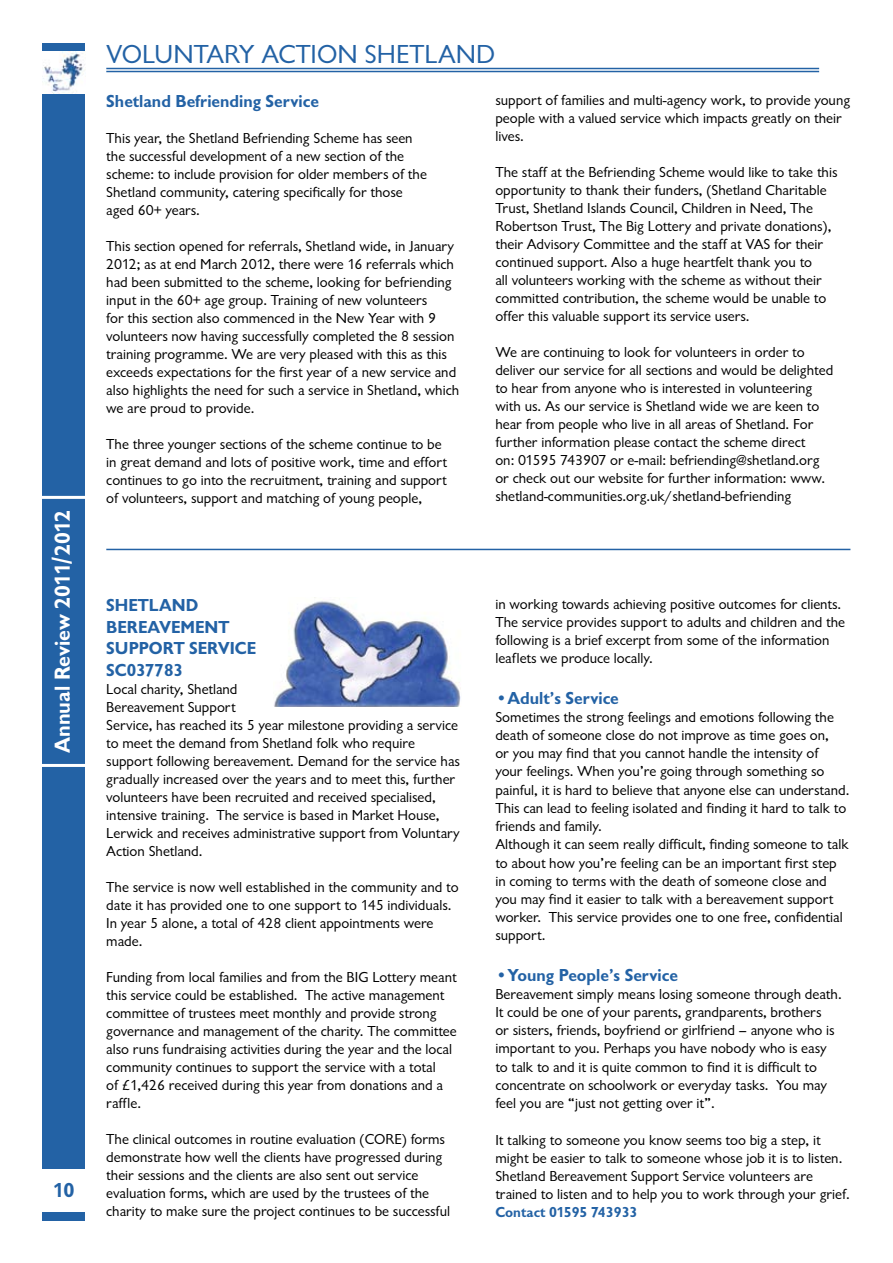
<style>
.page{position:relative;width:893px;height:1263px;background:#fff}
.page>*{position:absolute;margin:0;border:0;box-sizing:border-box;transform-origin:0 0}
.t1{font:27px "Giltus T";color:#2362a5}
.t2{font:700 22.5px "Giltus T";color:#fff}
.t3{font:700 21px "Giltus T";color:#2362a5}
.t4{font:700 18px/21.6px "Giltus T";color:#2362a5}
.t5{font:15px/18px "Giltus T";color:#000}
.t6{font:700 15px "Giltus T";color:#2362a5}
</style>
<div class="page">
<div style="left:43px;top:43px;width:42px;height:1177px;background:#2362a5"></div>
<img style="left:43px;top:51px;width:42px;height:43px">
<div style="left:38px;top:1169px;width:51px;height:43px;background:#fff"></div>
<hr style="left:38px;top:496px;width:51px;height:3px;background:#fff">
<hr style="left:38px;top:764px;width:51px;height:3px;background:#fff">
<hr style="left:106px;top:68px;width:713px;height:1px;background:#2362a5">
<hr style="left:106px;top:71px;width:713px;height:1px;background:#2362a5">
<img style="left:274px;top:597px;width:187px;height:109px">
<hr style="left:106px;top:549px;width:744px;height:1px;background:#2362a5">
<h2 class="t2" style="left:49px;top:753px;width:245px;rotate:-90deg">Annual Review 2011/2012</h2>
<h3 class="t3" style="left:53px;top:1178px;width:23px">10</h3>
<h1 class="t1" style="left:106px;top:38px;width:390px">VOLUNTARY ACTION SHETLAND</h1>
<p class="t4" style="left:106px;top:90px;width:214px">Shetland Befriending Service</p>
<p class="t5" style="left:106px;top:129px;width:322px">This year, the Shetland Befriending Scheme has seen the successful development of a new section of the scheme: to include provision for older members of the Shetland community, catering specifically for those aged 60+ years.</p>
<p class="t5" style="left:106px;top:237px;width:354px">This section opened for referrals, Shetland wide, in January 2012; as at end March 2012, there were 16 referrals which had been submitted to the scheme, looking for befriending input in the 60+ age group. Training of new volunteers<br>for this section also commenced in the New Year with 9 volunteers now having successfully completed the 8 session training programme. We are very pleased with this as this exceeds expectations for the first year of a new service and also highlights the need for such a service in Shetland, which we are proud to provide.</p>
<p class="t5" style="left:106px;top:435px;width:342px">The three younger sections of the scheme continue to be in great demand and lots of positive work, time and effort continues to go into the recruitment, training and support of volunteers, support and matching of young people,</p>
<p class="t5" style="left:495px;top:91px;width:356px">support of families and multi-agency work, to provide young people with a valued service which impacts greatly on their lives.</p>
<p class="t5" style="left:495px;top:163px;width:344px">The staff at the Befriending Scheme would like to take this opportunity to thank their funders, (Shetland Charitable Trust, Shetland Islands Council, Children in Need, The Robertson Trust, The Big Lottery and private donations), their Advisory Committee and the staff at VAS for their continued support. Also a huge heartfelt thank you to<br>all volunteers working with the scheme as without their committed contribution, the scheme would be unable to offer this valuable support its service users.</p>
<p class="t5" style="left:495px;top:343px;width:339px">We are continuing to look for volunteers in order to deliver our service for all sections and would be delighted to hear from anyone who is interested in volunteering with us. As our service is Shetland wide we are keen to hear from people who live in all areas of Shetland. For further information please contact the scheme direct<br>on: 01595 743907 or e-mail: befriending@shetland.org or check out our website for further information: www. shetland‑communities.org.uk/shetland‑befriending</p>
<p class="t4" style="left:106px;top:594px;width:151px">SHETLAND<br>BEREAVEMENT<br>SUPPORT SERVICE<br>SC037783</p>
<p class="t5" style="left:106px;top:680px;width:355px">Local charity, Shetland<br>Bereavement Support<br>Service, has reached its 5 year milestone providing a service to meet the demand from Shetland folk who require support following bereavement. Demand for the service has gradually increased over the years and to meet this, further volunteers have been recruited and received specialised, intensive training. The service is based in Market House, Lerwick and receives administrative support from Voluntary Action Shetland.</p>
<p class="t5" style="left:106px;top:878px;width:354px">The service is now well established in the community and to date it has provided one to one support to 145 individuals.<br>In year 5 alone, a total of 428 client appointments were made.</p>
<p class="t5" style="left:106px;top:968px;width:352px">Funding from local families and from the BIG Lottery meant this service could be established. The active management committee of trustees meet monthly and provide strong governance and management of the charity. The committee also runs fundraising activities during the year and the local community continues to support the service with a total<br>of £1,426 received during this year from donations and a raffle.</p>
<p class="t5" style="left:106px;top:1130px;width:345px">The clinical outcomes in routine evaluation (CORE) forms demonstrate how well the clients have progressed during their sessions and the clients are also sent out service evaluation forms, which are used by the trustees of the charity to make sure the project continues to be successful</p>
<p class="t5" style="left:495px;top:595px;width:351px">in working towards achieving positive outcomes for clients.<br>The service provides support to adults and children and the following is a brief excerpt from some of the information leaflets we produce locally.</p>
<p class="t4" style="left:495px;top:687px;width:125px">•Adult’s Service</p>
<p class="t5" style="left:495px;top:707px;width:356px">Sometimes the strong feelings and emotions following the death of someone close do not improve as time goes on,<br>or you may find that you cannot handle the intensity of your feelings. When you’re going through something so painful, it is hard to believe that anyone else can understand.<br>This can lead to feeling isolated and finding it hard to talk to friends and family.<br>Although it can seem really difficult, finding someone to talk to about how you’re feeling can be an important first step in coming to terms with the death of someone close and you may find it easier to talk with a bereavement support worker. This service provides one to one free, confidential support.</p>
<p class="t4" style="left:495px;top:964px;width:184px">•Young People’s Service</p>
<p class="t5" style="left:495px;top:984px;width:348px">Bereavement simply means losing someone through death.<br>It could be one of your parents, grandparents, brothers<br>or sisters, friends, boyfriend or girlfriend – anyone who is important to you. Perhaps you have nobody who is easy to talk to and it is quite common to find it is difficult to concentrate on schoolwork or everyday tasks. You may feel you are “just not getting over it”.</p>
<p class="t5" style="left:495px;top:1130px;width:356px">It talking to someone you know seems too big a step, it might be easier to talk to someone whose job it is to listen.<br>Shetland Bereavement Support Service volunteers are trained to listen and to help you to work through your grief.</p>
<p class="t6" style="left:495px;top:1204px;width:144px">Contact 01595 743933</p>
</div>
